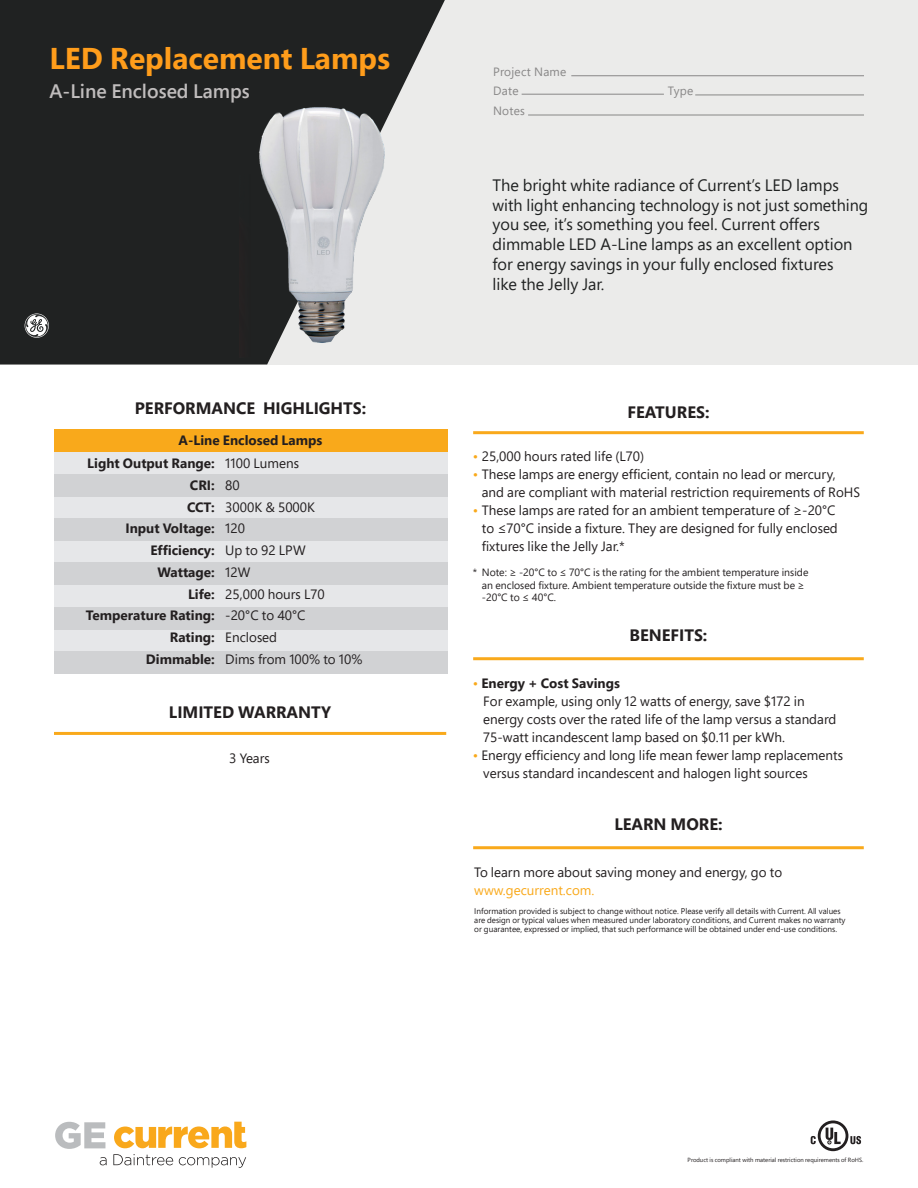
<style>
.page{position:relative;width:918px;height:1188px;background:#fff}
.page>*{position:absolute;margin:0;border:0;box-sizing:border-box;transform-origin:0 0}
.t1{font:700 30px "Segoe Pro";color:#ff9d1b}
.t2{font:600 19.5px "Segoe Pro";color:#c0bdbd}
.t3{font:16.5px "Segoe Pro";color:#202222}
.t4{font:700 16.5px "Segoe Pro";color:#231f20}
.t5{font:13.5px/18px "Segoe Pro";color:#231f20}
.t6{font:700 13.5px "Segoe Pro";color:#231f20}
.t7{font:13.5px "Segoe Pro";color:#f9a91b}
.t8{font:12px "Segoe Pro";letter-spacing:.02em;color:#888787}
.t9{font:10.5px/12.6px "Segoe Pro";color:#231f20}
.t10{font:8.25px "Segoe Pro";color:#231f20}
.t11{font:6px "Segoe Pro";color:#231f20}
.s1{color:#f9a91b}
.s2{font-weight:400;color:#f9a91b}
</style>
<div class="page">
<div style="left:0;top:0;width:918px;height:364px;background:#ebebea"></div>
<svg style="left:0;top:0;width:445px;height:364px;background:#323434"></svg>
<svg style="left:100px;top:1157px;width:7px;height:8px"></svg>
<svg style="left:113px;top:1154px;width:60px;height:11px"></svg>
<svg style="left:179px;top:1157px;width:67px;height:11px"></svg>
<svg style="left:55px;top:1122px;width:50px;height:27px"></svg>
<svg style="left:114px;top:1122px;width:132px;height:26px"></svg>
<hr style="left:571px;top:75px;width:293px;height:1px;background:#888787">
<hr style="left:522px;top:94px;width:142px;height:1px;background:#888787">
<hr style="left:695px;top:95px;width:169px;height:1px;background:#888787">
<hr style="left:528px;top:115px;width:336px;height:1px;background:#888787">
<svg style="left:25px;top:313px;width:24px;height:25px"></svg>
<hr style="left:473px;top:657px;width:391px;height:3px;background:#f9a91b">
<hr style="left:473px;top:846px;width:391px;height:3px;background:#f9a91b">
<hr style="left:473px;top:431px;width:391px;height:3px;background:#f9a91b">
<hr style="left:54px;top:732px;width:392px;height:3px;background:#f9a91b">
<img style="left:240px;top:86px;width:165px;height:278px">
<div style="left:54px;top:452px;width:394px;height:22px;background:#e6e7e9"></div>
<div style="left:54px;top:496px;width:394px;height:22px;background:#e6e7e9"></div>
<div style="left:54px;top:629px;width:394px;height:22px;background:#e6e7e9"></div>
<div style="left:54px;top:541px;width:394px;height:22px;background:#e6e7e9"></div>
<div style="left:54px;top:585px;width:394px;height:22px;background:#e6e7e9"></div>
<div style="left:54px;top:430px;width:394px;height:22px;background:#f9a91b"></div>
<div style="left:54px;top:474px;width:394px;height:22px;background:#d1d2d4"></div>
<div style="left:54px;top:607px;width:394px;height:22px;background:#d1d2d4"></div>
<div style="left:54px;top:651px;width:394px;height:22px;background:#d1d2d4"></div>
<div style="left:54px;top:518px;width:394px;height:23px;background:#d1d2d4"></div>
<div style="left:54px;top:563px;width:394px;height:22px;background:#d1d2d4"></div>
<svg style="left:811px;top:1120px;width:50px;height:31px"></svg>
<p class="t1" style="left:50px;top:37px;width:342px">LED Replacement Lamps</p>
<p class="t2" style="left:50px;top:77px;width:202px">A-Line Enclosed Lamps</p>
<p class="t4" style="left:135px;top:397px;width:233px">PERFORMANCE HIGHLIGHTS:</p>
<p class="t6" style="left:179px;top:431px;width:145px">A-Line Enclosed Lamps</p>
<p class="t6" style="left:87px;top:454px;width:129px">Light Output Range:</p>
<p class="t6" style="left:190px;top:476px;width:26px">CRI:</p>
<p class="t6" style="left:187px;top:497px;width:29px">CCT:</p>
<p class="t6" style="left:125px;top:519px;width:91px">Input Voltage:</p>
<p class="t6" style="left:150px;top:541px;width:66px">Efficiency:</p>
<p class="t6" style="left:158px;top:563px;width:59px">Wattage:</p>
<p class="t6" style="left:188px;top:584px;width:28px">Life:</p>
<p class="t6" style="left:86px;top:606px;width:130px">Temperature Rating:</p>
<p class="t6" style="left:170px;top:628px;width:47px">Rating:</p>
<p class="t6" style="left:146px;top:650px;width:70px">Dimmable:</p>
<p class="t5" style="left:225px;top:454px;width:75px">1100 Lumens</p>
<p class="t5" style="left:225px;top:476px;width:16px">80</p>
<p class="t5" style="left:225px;top:498px;width:91px">3000K &amp; 5000K</p>
<p class="t5" style="left:225px;top:519px;width:21px">120</p>
<p class="t5" style="left:225px;top:541px;width:82px">Up to 92 LPW</p>
<p class="t5" style="left:225px;top:563px;width:27px">12W</p>
<p class="t5" style="left:225px;top:585px;width:101px">25,000 hours L70</p>
<p class="t5" style="left:225px;top:606px;width:82px">-20°C to 40°C</p>
<p class="t5" style="left:225px;top:628px;width:53px">Enclosed</p>
<p class="t5" style="left:225px;top:650px;width:139px">Dims from 100% to 10%</p>
<p class="t4" style="left:169px;top:700px;width:164px">LIMITED WARRANTY</p>
<p class="t5" style="left:229px;top:749px;width:42px">3 Years</p>
<p class="t8" style="left:493px;top:63px;width:75px">Project Name</p>
<p class="t8" style="left:493px;top:83px;width:27px">Date</p>
<p class="t8" style="left:668px;top:83px;width:27px">Type</p>
<p class="t8" style="left:493px;top:102px;width:33px">Notes</p>
<p class="t3" style="left:492px;top:174px;width:348px">The bright white radiance of Current’s LED lamps</p>
<p class="t3" style="left:492px;top:194px;width:377px">with light enhancing technology is not just something</p>
<p class="t3" style="left:492px;top:213px;width:329px">you see, it’s something you feel. Current offers</p>
<p class="t3" style="left:492px;top:233px;width:362px">dimmable LED A-Line lamps as an excellent option</p>
<p class="t3" style="left:492px;top:253px;width:343px">for energy savings in your fully enclosed fixtures</p>
<p class="t3" style="left:492px;top:273px;width:113px">like the Jelly Jar.</p>
<p class="t4" style="left:627px;top:400px;width:83px">FEATURES:</p>
<p class="t5" style="left:473px;top:447px;width:173px"><span class="s1">•</span> 25,000 hours rated life (L70)</p>
<p class="t5" style="left:482px;top:465px;width:380px;text-indent:-9px"><span class="s1">•</span> These lamps are energy efficient, contain no lead or mercury, and are compliant with material restriction requirements of RoHS</p>
<p class="t5" style="left:482px;top:501px;width:358px;text-indent:-9px"><span class="s1">•</span> These lamps are rated for an ambient temperature of ≥-20°C to ≤70°C inside a fixture. They are designed for fully enclosed fixtures like the Jelly Jar.*</p>
<p class="t9" style="left:482px;top:566px;width:328px;text-indent:-9px">* Note: ≥ -20°C to ≤ 70°C is the rating for the ambient temperature inside an enclosed fixture. Ambient temperature outside the fixture must be ≥ -20°C to ≤ 40°C.</p>
<p class="t4" style="left:629px;top:623px;width:79px">BENEFITS:</p>
<p class="t6" style="left:473px;top:673px;width:149px"><span class="s2">•</span> Energy + Cost Savings</p>
<p class="t5" style="left:483px;top:692px;width:355px">For example, using only 12 watts of energy, save $172 in energy costs over the rated life of the lamp versus a standard<br>75-watt incandescent lamp based on $0.11 per kWh.</p>
<p class="t5" style="left:473px;top:746px;width:372px"><span class="s1">•</span> Energy efficiency and long life mean fewer lamp replacements</p>
<p class="t5" style="left:483px;top:764px;width:326px">versus standard incandescent and halogen light sources</p>
<p class="t4" style="left:614px;top:812px;width:110px">LEARN MORE:</p>
<p class="t5" style="left:474px;top:863px;width:309px">To learn more about saving money and energy, go to</p>
<p class="t7" style="left:474px;top:881px;width:122px">www.gecurrent.com.</p>
<p class="t10" style="left:474px;top:906px;width:368px">Information provided is subject to change without notice. Please verify all details with Current. All values</p>
<p class="t10" style="left:474px;top:915px;width:373px">are design or typical values when measured under laboratory conditions, and Current makes no warranty</p>
<p class="t10" style="left:474px;top:924px;width:364px">or guarantee, expressed or implied, that such performance will be obtained under end-use conditions.</p>
<p class="t11" style="left:688px;top:1156px;width:177px">Product is compliant with material restriction requirements of RoHS.</p>
</div>
